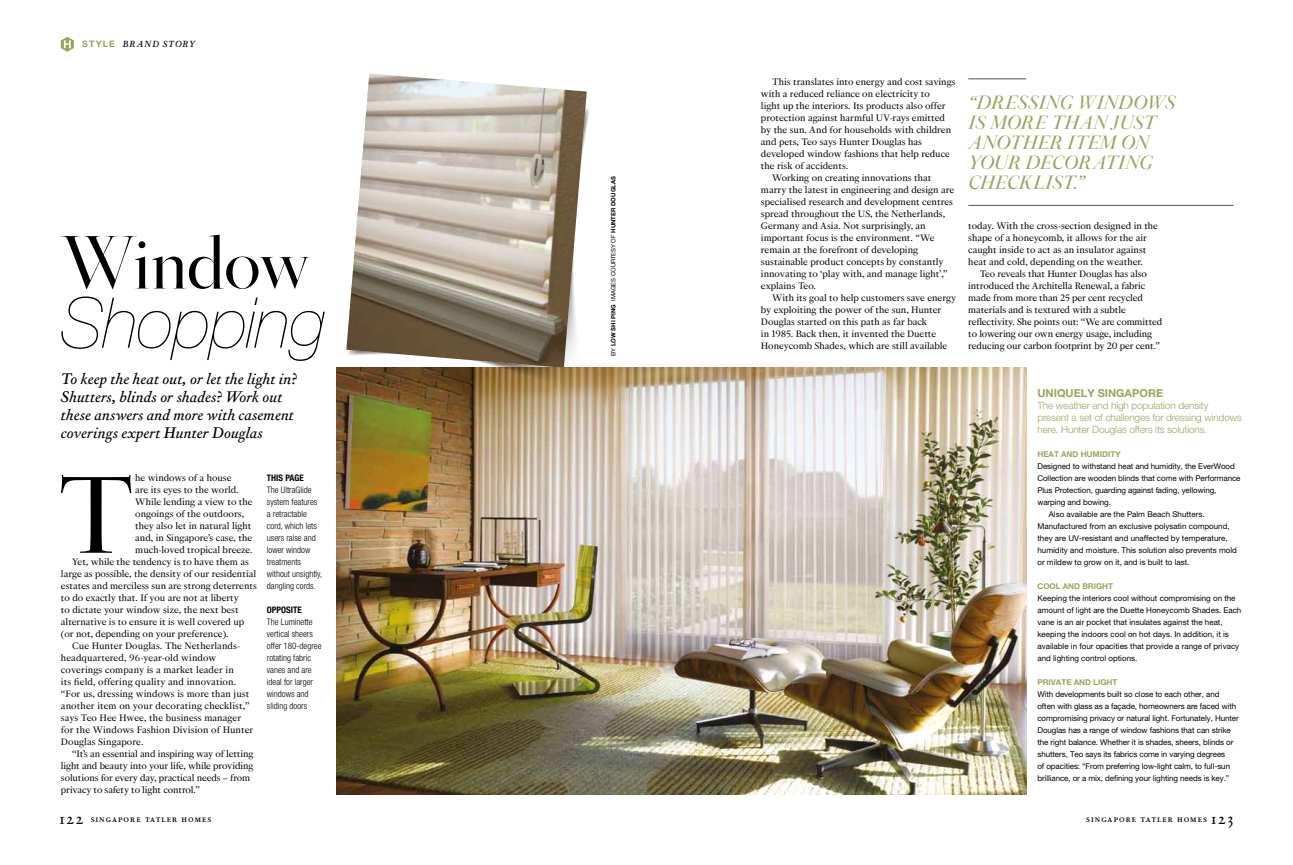
<style>
.page{position:relative;width:1293px;height:865px;background:#fff}
.page>*{position:absolute;margin:0;border:0;box-sizing:border-box;transform-origin:0 0}
.t1{font:113.6px "Corundum Display";color:#000}
.t2{font:78.6px "Corundum Super";letter-spacing:-.015em;color:#000}
.t3{font:italic 200 70.1px "Helvetica Neue";letter-spacing:-.01em;color:#000}
.t4{font:italic 20px/20px "Corundum Display";color:#97a75a}
.t5{font:italic 16px/18px "Corundum Text";letter-spacing:.01em;color:#000}
.t6{font:11px/12px "Corundum News O1";color:#000}
.t7{font:700 11px "Helvetica Neue LT Pro";color:#97a75a}
.t8{font:italic 10.5px "Corundum News O2";letter-spacing:.075em;color:#000}
.t9{font:300 10px/12px "Helvetica Neue LT Pro";letter-spacing:-.01em;color:#97a75a}
.t10{font:10px "Corundum Text Book SC";letter-spacing:.1em;color:#000}
.t11{font:300 condensed 9px/12px "Helvetica Neue LT Pro";color:#000}
.t12{font:700 condensed 9px "Helvetica Neue LT Pro";color:#000}
.t13{font:8px/12px "Helvetica Neue LT Pro";letter-spacing:-.01em;color:#000}
.t14{font:700 8px "Helvetica Neue LT Pro";color:#97a75a}
.t15{font:700 6px "Helvetica Neue LT Pro";color:#000}
.s1{font-family:"Helvetica Neue LT Pro";font-weight:700;font-style:normal;font-size:9px;color:#97a75a}
.s2{font-family:"Helvetica Neue";font-weight:400}
.s3{font-size:17px}
</style>
<div class="page">
<svg style="left:61px;top:37px;width:13px;height:15px"></svg>
<img style="left:336px;top:367px;width:690px;height:427px">
<hr style="left:968px;top:205px;width:265px;height:1px;background:#525150">
<hr style="left:968px;top:79px;width:58px;height:1px;background:#525150">
<svg style="left:346px;top:109px;width:245px;height:288px;background:#917550"></svg>
<img style="left:346px;top:73px;width:241px;height:295px">
<p class="t8" style="left:82px;top:38px;width:115px"><span class="s1">STYLE</span> BRAND STORY</p>
<h2 class="t2" style="left:60px;top:216px;width:253px">Window</h2>
<h3 class="t3" style="left:61px;top:283px;width:267px">Shopping</h3>
<h3 class="t5" style="left:61px;top:370px;width:238px">To keep the heat out, or let the light in?<br>Shutters, blinds or shades? Work out these answers and more with casement coverings expert Hunter Douglas</h3>
<p class="t12" style="left:267px;top:472px;width:38px">THIS PAGE</p>
<p class="t11" style="left:267px;top:483px;width:57px">The UltraGlide system features a retractable cord, which lets users raise and lower window treatments without unsightly, dangling cords.</p>
<p class="t12" style="left:267px;top:604px;width:11px">OPPOSITE</p>
<p class="t11" style="left:267px;top:615px;width:56px">The Luminette vertical sheers offer 180-degree rotating fabric vanes and are ideal for larger windows and sliding doors</p>
<h1 class="t1" style="left:57px;top:448px;width:80px">T</h1>
<p class="t6" style="left:135px;top:471px;width:98px">he windows of a house</p>
<p class="t6" style="left:135px;top:483px;width:105px">are its eyes to the world.</p>
<p class="t6" style="left:135px;top:495px;width:119px">While lending a view to the</p>
<p class="t6" style="left:135px;top:507px;width:110px">ongoings of the outdoors,</p>
<p class="t6" style="left:135px;top:519px;width:118px">they also let in natural light</p>
<p class="t6" style="left:135px;top:531px;width:118px">and, in Singapore’s case, the</p>
<p class="t6" style="left:135px;top:543px;width:119px">much-loved tropical breeze.</p>
<p class="t6" style="left:72px;top:555px;width:178px">Yet, while the tendency is to have them as</p>
<p class="t6" style="left:61px;top:567px;width:197px">large as possible, the density of our residential</p>
<p class="t6" style="left:61px;top:579px;width:197px">estates and merciless sun are strong deterrents</p>
<p class="t6" style="left:61px;top:591px;width:179px">to do exactly that. If you are not at liberty</p>
<p class="t6" style="left:61px;top:603px;width:179px">to dictate your window size, the next best</p>
<p class="t6" style="left:61px;top:615px;width:185px">alternative is to ensure it is well covered up</p>
<p class="t6" style="left:61px;top:627px;width:169px">(or not, depending on your preference).</p>
<p class="t6" style="left:72px;top:639px;width:169px">Cue Hunter Douglas. The Netherlands-</p>
<p class="t6" style="left:61px;top:651px;width:157px">headquartered, 96-year-old window</p>
<p class="t6" style="left:61px;top:663px;width:174px">coverings company is a market leader in</p>
<p class="t6" style="left:61px;top:675px;width:177px">its field, offering quality and innovation.</p>
<p class="t6" style="left:61px;top:687px;width:190px">“For us, dressing windows is more than just</p>
<p class="t6" style="left:61px;top:699px;width:190px">another item on your decorating checklist,”</p>
<p class="t6" style="left:61px;top:711px;width:182px">says Teo Hee Hwee, the business manager</p>
<p class="t6" style="left:61px;top:723px;width:194px">for the Windows Fashion Division of Hunter</p>
<p class="t6" style="left:61px;top:735px;width:84px">Douglas Singapore.</p>
<p class="t6" style="left:72px;top:747px;width:183px">“It’s an essential and inspiring way of letting</p>
<p class="t6" style="left:61px;top:759px;width:194px">light and beauty into your life, while providing</p>
<p class="t6" style="left:61px;top:771px;width:191px">solutions for every day, practical needs – from</p>
<p class="t6" style="left:61px;top:783px;width:140px">privacy to safety to light control.”</p>
<p class="t15" style="left:609px;top:356px;width:181px;rotate:-90deg"><span class="s2">BY</span> LOW SHI PING <span class="s2">Images Courtesy of</span> HUNTER DOUGLAS</p>
<p class="t6" style="left:772px;top:75px;width:185px">This translates into energy and cost savings</p>
<p class="t6" style="left:761px;top:87px;width:170px">with a reduced reliance on electricity to</p>
<p class="t6" style="left:761px;top:99px;width:186px">light up the interiors. Its products also offer</p>
<p class="t6" style="left:761px;top:111px;width:185px">protection against harmful UV-rays emitted</p>
<p class="t6" style="left:761px;top:123px;width:192px">by the sun. And for households with children</p>
<p class="t6" style="left:761px;top:135px;width:162px">and pets, Teo says Hunter Douglas has</p>
<p class="t6" style="left:761px;top:147px;width:190px">developed window fashions that help reduce</p>
<p class="t6" style="left:761px;top:159px;width:89px">the risk of accidents.</p>
<p class="t6" style="left:772px;top:171px;width:160px">Working on creating innovations that</p>
<p class="t6" style="left:761px;top:183px;width:195px">marry the latest in engineering and design are</p>
<p class="t6" style="left:761px;top:195px;width:193px">specialised research and development centres</p>
<p class="t6" style="left:761px;top:207px;width:186px">spread throughout the US, the Netherlands,</p>
<p class="t6" style="left:761px;top:219px;width:166px">Germany and Asia. Not surprisingly, an</p>
<p class="t6" style="left:761px;top:231px;width:175px">important focus is the environment. “We</p>
<p class="t6" style="left:761px;top:243px;width:159px">remain at the forefront of developing</p>
<p class="t6" style="left:761px;top:255px;width:184px">sustainable product concepts by constantly</p>
<p class="t6" style="left:761px;top:267px;width:188px">innovating to ‘play with, and manage light’,”</p>
<p class="t6" style="left:761px;top:279px;width:57px">explains Teo.</p>
<p class="t6" style="left:772px;top:291px;width:185px">With its goal to help customers save energy</p>
<p class="t6" style="left:761px;top:303px;width:182px">by exploiting the power of the sun, Hunter</p>
<p class="t6" style="left:761px;top:315px;width:168px">Douglas started on this path as far back</p>
<p class="t6" style="left:761px;top:327px;width:177px">in 1985. Back then, it invented the Duette</p>
<p class="t6" style="left:761px;top:339px;width:188px">Honeycomb Shades, which are still available</p>
<h3 class="t4" style="left:968px;top:92px;width:208px">“DRESSING WINDOWS<br>IS MORE THAN JUST<br>ANOTHER ITEM ON<br>YOUR DECORATING<br>CHECKLIST.”</h3>
<p class="t6" style="left:968px;top:219px;width:191px">today. With the cross-section designed in the shape of a honeycomb, it allows for the air caught inside to act as an insulator against heat and cold, depending on the weather.</p>
<p class="t6" style="left:968px;top:267px;width:195px;text-indent:11px">Teo reveals that Hunter Douglas has also introduced the Architella Renewal, a fabric made from more than 25 per cent recycled materials and is textured with a subtle reflectivity. She points out: “We are committed to lowering our own energy usage, including reducing our carbon footprint by 20 per cent.”</p>
<p class="t7" style="left:1037px;top:386px;width:37px">UNIQUELY</p>
<p class="t7" style="left:1097px;top:386px;width:59px">SINGAPORE</p>
<p class="t9" style="left:1037px;top:399px;width:206px">The weather and high population density present a set of challenges for dressing windows here. Hunter Douglas offers its solutions.</p>
<p class="t14" style="left:1037px;top:449px;width:7px">HEAT</p>
<p class="t14" style="left:1061px;top:449px;width:56px">AND HUMIDITY</p>
<p class="t13" style="left:1037px;top:460px;width:199px">Designed to withstand heat and humidity, the EverWood</p>
<p class="t13" style="left:1037px;top:472px;width:205px">Collection are wooden blinds that come with Performance</p>
<p class="t13" style="left:1037px;top:484px;width:181px">Plus Protection, guarding against fading, yellowing,</p>
<p class="t13" style="left:1037px;top:496px;width:75px">warping and bowing.</p>
<p class="t13" style="left:1048px;top:508px;width:157px">Also available are the Palm Beach Shutters.</p>
<p class="t13" style="left:1037px;top:520px;width:194px">Manufactured from an exclusive polysatin compound,</p>
<p class="t13" style="left:1037px;top:532px;width:192px">they are UV-resistant and unaffected by temperature,</p>
<p class="t13" style="left:1037px;top:544px;width:201px">humidity and moisture. This solution also prevents mold</p>
<p class="t13" style="left:1037px;top:556px;width:154px">or mildew to grow on it, and is built to last.</p>
<p class="t14" style="left:1037px;top:581px;width:77px">COOL AND BRIGHT</p>
<p class="t13" style="left:1037px;top:592px;width:205px">Keeping the interiors cool without compromising on the amount of light are the Duette Honeycomb Shades. Each vane is an air pocket that insulates against the heat, keeping the indoors cool on hot days. In addition, it is available in four opacities that provide a range of privacy and lighting control options.</p>
<p class="t14" style="left:1037px;top:677px;width:25px">PRIVATE</p>
<p class="t14" style="left:1073px;top:677px;width:45px">AND LIGHT</p>
<p class="t13" style="left:1037px;top:688px;width:203px">With developments built so close to each other, and often with glass as a façade, homeowners are faced with compromising privacy or natural light. Fortunately, Hunter Douglas has a range of window fashions that can strike the right balance. Whether it is shades, sheers, blinds or shutters, Teo says its fabrics come in varying degrees<br>of opacities: “From preferring low-light calm, to full-sun brilliance, or a mix, defining your lighting needs is key.”</p>
<p class="t10" style="left:60px;top:812px;width:153px"><span class="s3">122</span> singapore tatler homes</p>
<p class="t10" style="left:1086px;top:812px;width:149px">singapore tatler homes <span class="s3">123</span></p>
</div>
